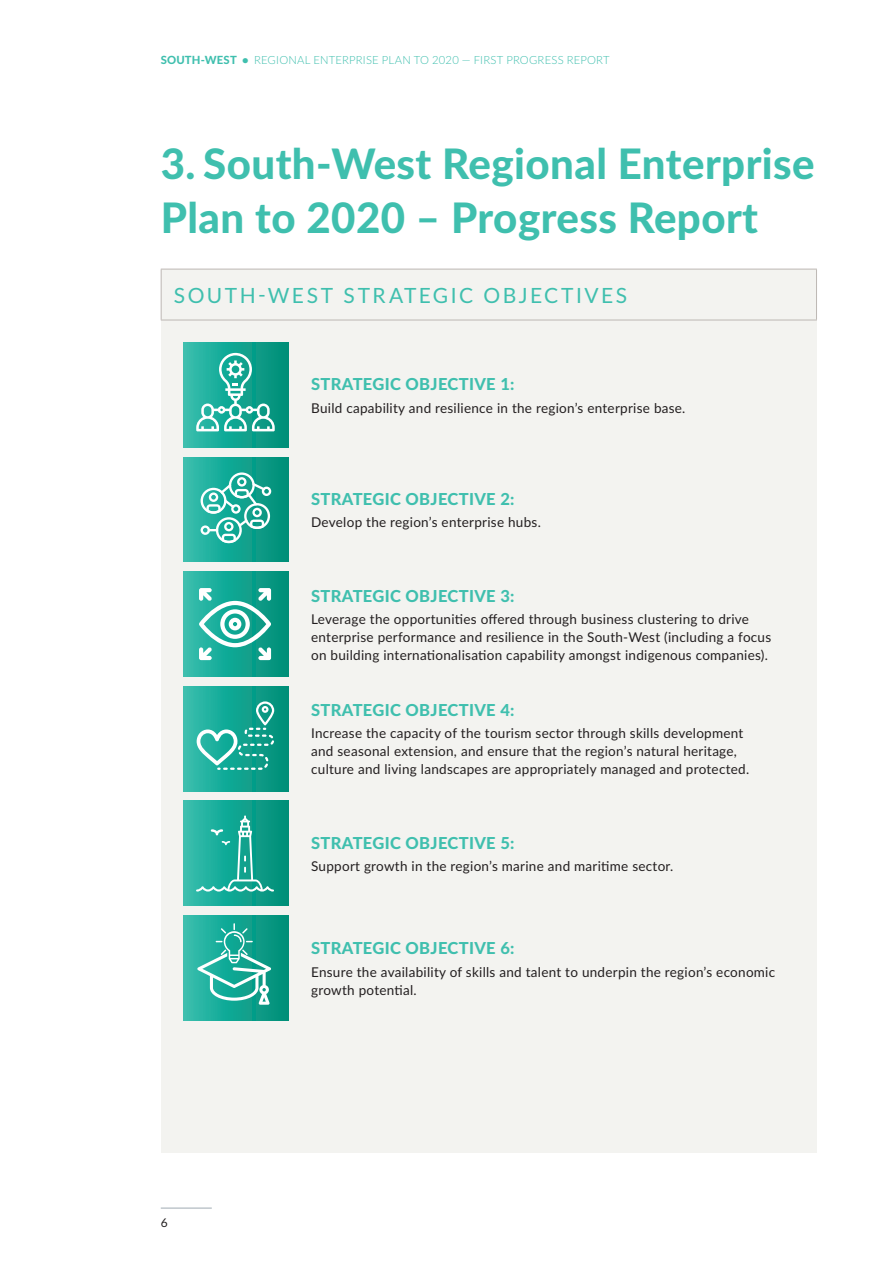
<style>
.page{position:relative;width:893px;height:1263px;background:#fff}
.page>*{position:absolute;margin:0;border:0;box-sizing:border-box;transform-origin:0 0}
.t1{font:800 42px/54px "Lato";letter-spacing:.01em;color:#3fbfae}
.t2{font:21px "Lato";letter-spacing:.115em;color:#3fbfae}
.t3{font:800 16.5px "Lato";letter-spacing:.02em;color:#3fbfae}
.t4{font:13.5px/18px "Lato";letter-spacing:.02em;color:#231f20}
.t5{font:12px "Lato";color:#231f20}
.t6{font:300 11.25px "Lato";letter-spacing:.02em;color:#3fbfae}
.s1{font-weight:800}
</style>
<div class="page">
<hr style="left:161px;top:1208px;width:51px;height:1px;background:#9faab2">
<div style="left:161px;top:269px;width:655px;height:883px;background:#f3f3f0"></div>
<hr style="left:161px;top:269px;width:656px;height:1px;background:#bdb7b3">
<hr style="left:161px;top:269px;width:1px;height:51px;background:#bdb7b3">
<hr style="left:816px;top:269px;width:1px;height:51px;background:#bdb7b3">
<hr style="left:161px;top:320px;width:656px;height:1px;background:#bdb7b3">
<svg style="left:183px;top:342px;width:105px;height:105px;background:#32b09f"></svg>
<svg style="left:183px;top:457px;width:105px;height:105px;background:#33b19f"></svg>
<svg style="left:183px;top:572px;width:105px;height:104px;background:#39b3a2"></svg>
<svg style="left:183px;top:686px;width:105px;height:105px;background:#27ac9a"></svg>
<svg style="left:183px;top:915px;width:105px;height:105px;background:#2eaf9e"></svg>
<svg style="left:183px;top:801px;width:105px;height:105px;background:#24ab99"></svg>
<p class="t6" style="left:161px;top:52px;width:450px"><span class="s1">SOUTH-WEST •</span> REGIONAL ENTERPRISE PLAN TO 2020 — FIRST PROGRESS REPORT</p>
<h1 class="t1" style="left:161px;top:135px;width:655px">3. South-West Regional Enterprise<br>Plan to 2020 – Progress Report</h1>
<h2 class="t2" style="left:174px;top:280px;width:455px">SOUTH-WEST STRATEGIC OBJECTIVES</h2>
<p class="t3" style="left:311px;top:372px;width:205px">STRATEGIC OBJECTIVE 1:</p>
<p class="t4" style="left:311px;top:398px;width:376px">Build capability and resilience in the region’s enterprise base.</p>
<p class="t3" style="left:311px;top:487px;width:205px">STRATEGIC OBJECTIVE 2:</p>
<p class="t4" style="left:311px;top:513px;width:231px">Develop the region’s enterprise hubs.</p>
<p class="t3" style="left:311px;top:583px;width:205px">STRATEGIC OBJECTIVE 3:</p>
<p class="t4" style="left:311px;top:609px;width:462px">Leverage the opportunities offered through business clustering to drive enterprise performance and resilience in the South-West (including a focus on building internationalisation capability amongst indigenous companies).</p>
<p class="t3" style="left:311px;top:698px;width:205px">STRATEGIC OBJECTIVE 4:</p>
<p class="t4" style="left:311px;top:724px;width:440px">Increase the capacity of the tourism sector through skills development and seasonal extension, and ensure that the region’s natural heritage, culture and living landscapes are appropriately managed and protected.</p>
<p class="t3" style="left:311px;top:830px;width:205px">STRATEGIC OBJECTIVE 5:</p>
<p class="t4" style="left:311px;top:856px;width:364px">Support growth in the region’s marine and maritime sector.</p>
<p class="t5" style="left:161px;top:1214px;width:8px">6</p>
<p class="t3" style="left:311px;top:936px;width:205px">STRATEGIC OBJECTIVE 6:</p>
<p class="t4" style="left:311px;top:962px;width:466px">Ensure the availability of skills and talent to underpin the region’s economic growth potential.</p>
</div>
